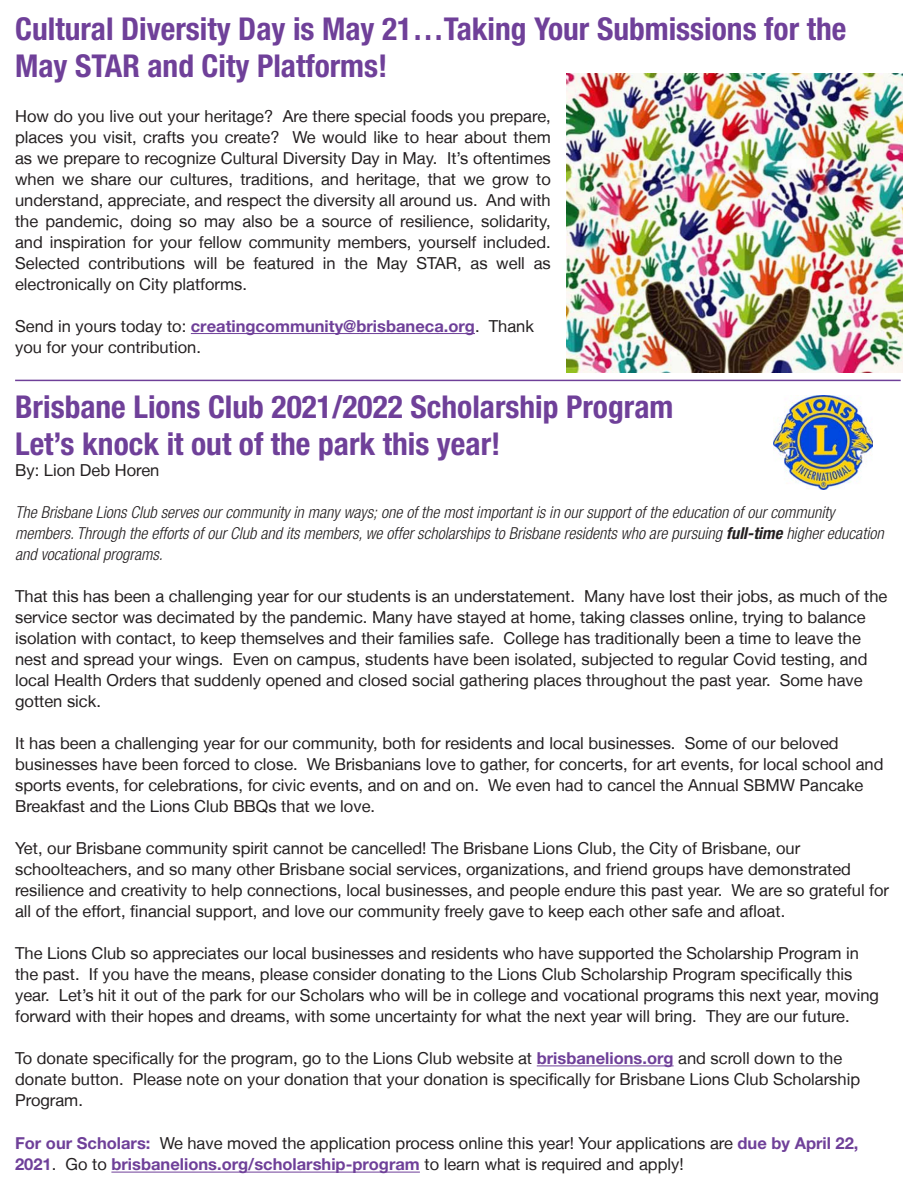
<style>
.page{position:relative;width:918px;height:1188px;background:#fff}
.page>*{position:absolute;margin:0;border:0;box-sizing:border-box;transform-origin:0 0}
.t1{font:700 condensed 31.5px/37.5px "Helvetica Neue LT Std";color:#6f4099}
.t2{font:16.5px/21px "Helvetica Neue LT";color:#231f20}
.t3{font:italic 300 condensed 16.5px/21px "Helvetica Neue LT Pro";color:#231f20}
.s1{font-family:"Helvetica Neue LT Pro";font-weight:700;color:#6f4099}
.s2{font-weight:700}
</style>
<div class="page">
<hr style="left:537px;top:1065px;width:137px;height:1px;background:#6f4099">
<hr style="left:111px;top:1172px;width:309px;height:1px;background:#6f4099">
<img style="left:773px;top:396px;width:100px;height:93px">
<img style="left:567px;top:74px;width:336px;height:298px">
<hr style="left:191px;top:333px;width:284px;height:1px;background:#6f4099">
<hr style="left:15px;top:380px;width:886px;height:1px;background:#6f4099">
<p class="t1" style="left:15px;top:9px;width:833px">Cultural Diversity Day is May 21…Taking Your Submissions for the<br>May STAR and City Platforms!</p>
<p class="t2" style="left:15px;top:105px;width:537px;text-align:justify">How do you live out your heritage? Are there special foods you prepare, places you visit, crafts you create? We would like to hear about them as we prepare to recognize Cultural Diversity Day in May. It’s oftentimes when we share our cultures, traditions, and heritage, that we grow to understand, appreciate, and respect the diversity all around us. And with the pandemic, doing so may also be a source of resilience, solidarity, and inspiration for your fellow community members, yourself included.<br>Selected contributions will be featured in the May STAR, as well as electronically on City platforms.</p>
<p class="t2" style="left:15px;top:315px;width:520px">Send in yours today to: <span class="s1">creatingcommunity@brisbaneca.org</span>. Thank you for your contribution.</p>
<p class="t1" style="left:15px;top:387px;width:660px">Brisbane Lions Club 2021/2022 Scholarship Program</p>
<p class="t1" style="left:15px;top:425px;width:487px">Let’s knock it out of the park this year!</p>
<p class="t2" style="left:15px;top:460px;width:146px">By: Lion Deb Horen</p>
<p class="t3" style="left:15px;top:502px;width:870px">The Brisbane Lions Club serves our community in many ways; one of the most important is in our support of the education of our community members. Through the efforts of our Club and its members, we offer scholarships to Brisbane residents who are pursuing <span class="s2">full-time</span> higher education and vocational programs.</p>
<p class="t2" style="left:15px;top:586px;width:874px">That this has been a challenging year for our students is an understatement. Many have lost their jobs, as much of the service sector was decimated by the pandemic. Many have stayed at home, taking classes online, trying to balance isolation with contact, to keep themselves and their families safe. College has traditionally been a time to leave the nest and spread your wings. Even on campus, students have been isolated, subjected to regular Covid testing, and local Health Orders that suddenly opened and closed social gathering places throughout the past year. Some have gotten sick.</p>
<p class="t2" style="left:15px;top:733px;width:870px">It has been a challenging year for our community, both for residents and local businesses. Some of our beloved businesses have been forced to close. We Brisbanians love to gather, for concerts, for art events, for local school and sports events, for celebrations, for civic events, and on and on. We even had to cancel the Annual SBMW Pancake Breakfast and the Lions Club BBQs that we love.</p>
<p class="t2" style="left:15px;top:838px;width:876px">Yet, our Brisbane community spirit cannot be cancelled! The Brisbane Lions Club, the City of Brisbane, our schoolteachers, and so many other Brisbane social services, organizations, and friend groups have demonstrated resilience and creativity to help connections, local businesses, and people endure this past year. We are so grateful for all of the effort, financial support, and love our community freely gave to keep each other safe and afloat.</p>
<p class="t2" style="left:15px;top:943px;width:865px">The Lions Club so appreciates our local businesses and residents who have supported the Scholarship Program in the past. If you have the means, please consider donating to the Lions Club Scholarship Program specifically this year. Let’s hit it out of the park for our Scholars who will be in college and vocational programs this next year, moving forward with their hopes and dreams, with some uncertainty for what the next year will bring. They are our future.</p>
<p class="t2" style="left:15px;top:1048px;width:847px">To donate specifically for the program, go to the Lions Club website at <span class="s1">brisbanelions.org</span> and scroll down to the donate button. Please note on your donation that your donation is specifically for Brisbane Lions Club Scholarship<br>Program.</p>
<p class="t2" style="left:15px;top:1132px;width:845px;line-height:21.6px"><span class="s1">For our Scholars:</span> We have moved the application process online this year! Your applications are <span class="s1">due by April 22,<br>2021</span>. Go to <span class="s1">brisbanelions.org/scholarship-program</span> to learn what is required and apply!</p>
</div>
